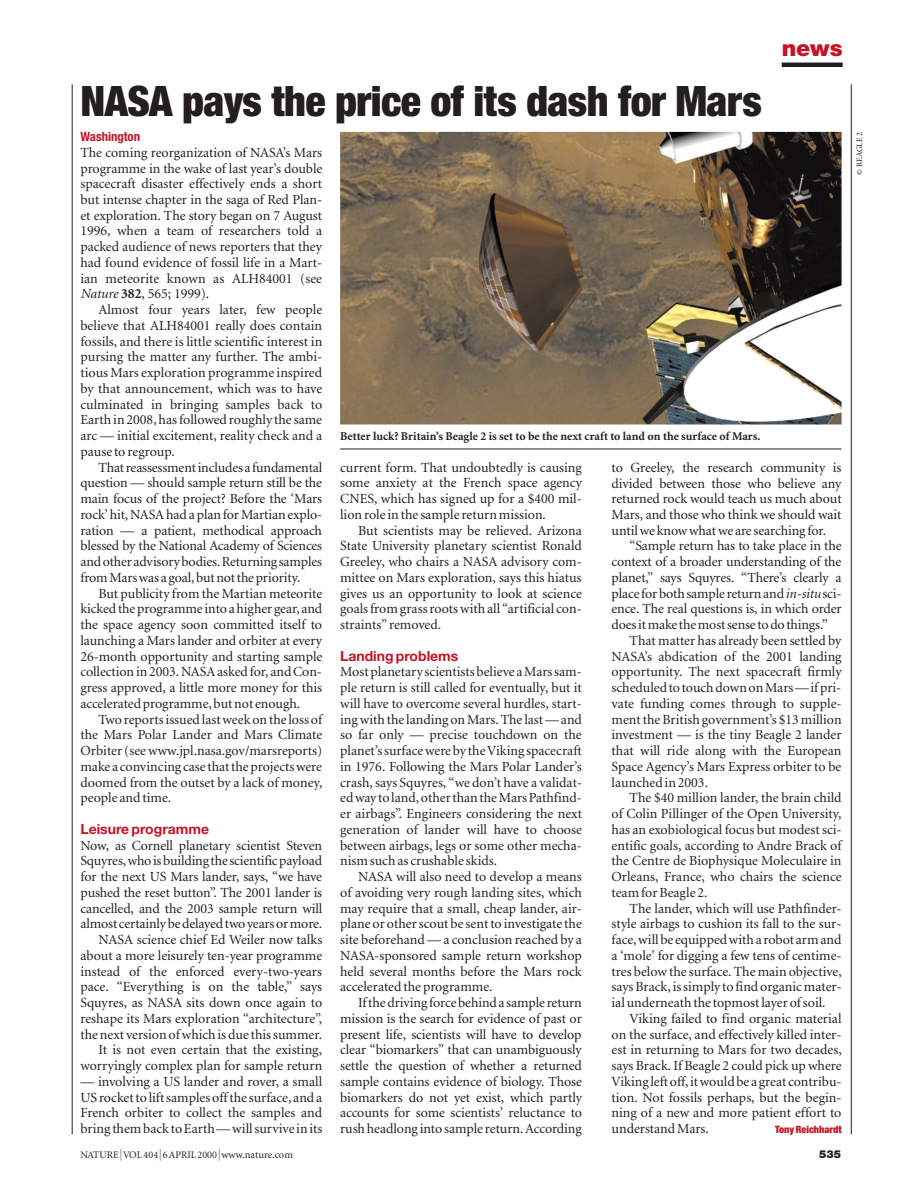
<style>
.page{position:relative;width:918px;height:1188px;background:#fff}
.page>*{position:absolute;margin:0;border:0;box-sizing:border-box;transform-origin:0 0}
.t1{font:900 condensed 42px "Helvetica Neue";letter-spacing:-.015em;color:#231f20}
.t2{font:900 22.5px "Helvetica Neue";color:#c41324}
.t3{font:13.95px/15.8px "Minion";color:#231f20;text-align:justify}
.t4{font:700 13.95px "Helvetica Neue";color:#c41324}
.t5{font:700 condensed 12.75px "Helvetica Neue";color:#c41324}
.t6{font:700 12px "Minion";color:#231f20}
.t7{font:900 10.8px "Helvetica Neue";color:#231f20}
.t8{font:10.2px "Minion";color:#231f20}
.t9{font:900 condensed 10.2px "Helvetica Neue";color:#c41324}
.t10{font:8.25px "Minion";color:#231f20}
.s1{font-style:italic}
.s2{font-weight:700}
.s3{font-family:"Unica SB";font-weight:300;font-size:12px}
.s4{font-size:10.5px}
</style>
<div class="page">
<hr style="left:782px;top:63px;width:61px;height:4px;background:#231f20">
<hr style="left:72px;top:84px;width:1px;height:1050px;background:#231f20">
<hr style="left:851px;top:84px;width:1px;height:1050px;background:#231f20">
<hr style="left:340px;top:449px;width:502px;height:1px;background:#231f20">
<img style="left:340px;top:132px;width:502px;height:292px">
<h1 class="t1" style="left:80px;top:86px;width:683px">NASA pays the price of its dash for Mars</h1>
<h2 class="t2" style="left:782px;top:40px;width:62px">news</h2>
<p class="t5" style="left:80px;top:132px;width:61px">Washington</p>
<p class="t3" style="left:80px;top:146px;width:243px">The coming reorganization of NASA’s Mars programme in the wake of last year’s double spacecraft disaster effectively ends a short but intense chapter in the saga of Red Plan&shy;et exploration. The story began on 7 August 1996, when a team of researchers told a packed audience of news reporters that they had found evidence of fossil life in a Mart&shy;ian meteorite known as ALH84001 (see <span class="s1">Nature</span> <span class="s2">382</span>, 565; 1999).</p>
<p class="t3" style="left:80px;top:303px;width:243px;text-indent:18px">Almost four years later, few people believe that ALH84001 really does contain fossils, and there is little scientific interest in pursing the matter any further. The ambi&shy;tious Mars exploration programme inspired by that announcement, which was to have culminated in bringing samples back to Earth in 2008, has followed roughly the same arc — initial excitement, reality check and a pause to regroup.</p>
<p class="t3" style="left:80px;top:461px;width:243px;text-indent:18px">That reassessment includes a fundamental question — should sample return still be the main focus of the project? Before the ‘Mars rock’ hit, NASA had a plan for Martian explo&shy;ration — a patient, methodical approach blessed by the National Academy of Sciences and other advisory bodies. Returning samples from Mars was a goal, but not the priority.</p>
<p class="t3" style="left:80px;top:587px;width:243px;text-indent:18px">But publicity from the Martian meteorite kicked the programme into a higher gear, and the space agency soon committed itself to launching a Mars lander and orbiter at every 26-month opportunity and starting sample collection in 2003. NASA asked for, and Con&shy;gress approved, a little more money for this accelerated programme, but not enough.</p>
<p class="t3" style="left:80px;top:713px;width:243px;text-indent:18px">Two reports issued last week on the loss of the Mars Polar Lander and Mars Climate Orbiter (see www.jpl.nasa.gov/marsreports) make a convincing case that the projects were doomed from the outset by a lack of money, people and time.</p>
<p class="t4" style="left:80px;top:824px;width:130px">Leisure programme</p>
<p class="t3" style="left:80px;top:839px;width:243px;text-align:right">Now, as Cornell planetary scientist Steven Squyres, who is building the scientific payload for the next US Mars lander, says, “we have pushed the reset button”. The 2001 lander is cancelled, and the 2003 sample return will almost certainly be delayed two years or more.<br>NASA science chief Ed Weiler now talks about a more leisurely ten-year programme instead of the enforced every-two-years pace. “Everything is on the table,” says Squyres, as NASA sits down once again to reshape its Mars exploration “architecture”, the next version of which is due this summer.<br>It is not even certain that the existing, worryingly complex plan for sample return</p>
<p class="t3" style="left:80px;top:1075px;width:243px">— involving a US lander and rover, a small US rocket to lift samples off the surface, and a French orbiter to collect the samples and bring them back to Earth — will survive in its</p>
<p class="t6" style="left:340px;top:432px;width:422px">Better luck? Britain’s Beagle 2 is set to be the next craft to land on the surface of Mars.</p>
<p class="t3" style="left:340px;top:461px;width:243px">current form. That undoubtedly is causing some anxiety at the French space agency CNES, which has signed up for a $400 mil&shy;lion role in the sample return mission.</p>
<p class="t3" style="left:340px;top:524px;width:243px;text-indent:18px">But scientists may be relieved. Arizona State University planetary scientist Ronald Greeley, who chairs a NASA advisory com&shy;mittee on Mars exploration, says this hiatus gives us an opportunity to look at science goals from grass roots with all “artificial con&shy;straints” removed.</p>
<p class="t4" style="left:340px;top:651px;width:120px">Landing problems</p>
<p class="t3" style="left:340px;top:665px;width:243px">Most planetary scientists believe a Mars sam&shy;ple return is still called for eventually, but it will have to overcome several hurdles, start&shy;ing with the landing on Mars. The last — and so far only — precise touchdown on the planet’s surface were by the Viking spacecraft in 1976. Following the Mars Polar Lander’s crash, says Squyres, “we don’t have a validat&shy;ed way to land, other than the Mars Pathfind&shy;er airbags”. Engineers considering the next generation of lander will have to choose between airbags, legs or some other mecha&shy;nism such as crushable skids.</p>
<p class="t3" style="left:340px;top:870px;width:243px;text-indent:18px">NASA will also need to develop a means of avoiding very rough landing sites, which may require that a small, cheap lander, air&shy;plane or other scout be sent to investigate the site beforehand — a conclusion reached by a NASA-sponsored sample return workshop held several months before the Mars rock accelerated the programme.</p>
<p class="t3" style="left:340px;top:996px;width:243px;text-indent:18px">If the driving force behind a sample return mission is the search for evidence of past or present life, scientists will have to develop clear “biomarkers” that can unambiguously settle the question of whether a returned sample contains evidence of biology. Those biomarkers do not yet exist, which partly accounts for some scientists’ reluctance to rush headlong into sample return. According</p>
<p class="t3" style="left:612px;top:461px;width:232px">to Greeley, the research community is divided between those who believe any returned rock would teach us much about Mars, and those who think we should wait until we know what we are searching for.</p>
<p class="t3" style="left:630px;top:539px;width:213px">“Sample return has to take place in the</p>
<p class="t3" style="left:612px;top:555px;width:231px">context of a broader understanding of the</p>
<p class="t3" style="left:612px;top:571px;width:232px">planet,” says Squyres. “There’s clearly a</p>
<p class="t3" style="left:612px;top:587px;width:231px">place for both sample return and <span class="s1">in-situ</span>sci-</p>
<p class="t3" style="left:612px;top:602px;width:232px">ence. The real questions is, in which order</p>
<p class="t3" style="left:612px;top:618px;width:218px">does it make the most sense to do things.”</p>
<p class="t3" style="left:630px;top:634px;width:213px">That matter has already been settled by</p>
<p class="t3" style="left:612px;top:650px;width:232px">NASA’s abdication of the 2001 landing</p>
<p class="t3" style="left:612px;top:665px;width:232px">opportunity. The next spacecraft firmly</p>
<p class="t3" style="left:612px;top:681px;width:231px">scheduled to touch down on Mars — if pri-</p>
<p class="t3" style="left:612px;top:697px;width:232px">vate funding comes through to supple-</p>
<p class="t3" style="left:612px;top:713px;width:232px">ment the British government’s $13 million</p>
<p class="t3" style="left:612px;top:728px;width:232px">investment — is the tiny Beagle 2 lander</p>
<p class="t3" style="left:612px;top:744px;width:231px">that will ride along with the European</p>
<p class="t3" style="left:612px;top:760px;width:231px">Space Agency’s Mars Express orbiter to be</p>
<p class="t3" style="left:612px;top:776px;width:98px">launched in 2003.</p>
<p class="t3" style="left:630px;top:791px;width:214px">The $40 million lander, the brain child</p>
<p class="t3" style="left:612px;top:807px;width:232px">of Colin Pillinger of the Open University,</p>
<p class="t3" style="left:612px;top:823px;width:232px">has an exobiological focus but modest sci-</p>
<p class="t3" style="left:612px;top:839px;width:232px">entific goals, according to Andre Brack of</p>
<p class="t3" style="left:612px;top:854px;width:231px">the Centre de Biophysique Moleculaire in</p>
<p class="t3" style="left:612px;top:870px;width:231px">Orleans, France, who chairs the science</p>
<p class="t3" style="left:612px;top:886px;width:97px">team for Beagle 2.</p>
<p class="t3" style="left:630px;top:902px;width:213px">The lander, which will use Pathfinder-</p>
<p class="t3" style="left:612px;top:917px;width:231px">style airbags to cushion its fall to the sur-</p>
<p class="t3" style="left:612px;top:933px;width:231px">face, will be equipped with a robot arm and</p>
<p class="t3" style="left:612px;top:949px;width:232px">a ‘mole’ for digging a few tens of centime-</p>
<p class="t3" style="left:612px;top:965px;width:232px">tres below the surface. The main objective,</p>
<p class="t3" style="left:612px;top:980px;width:232px">says Brack, is simply to find organic mater-</p>
<p class="t3" style="left:612px;top:996px;width:216px">ial underneath the topmost layer of soil.</p>
<p class="t3" style="left:630px;top:1012px;width:213px">Viking failed to find organic material</p>
<p class="t3" style="left:612px;top:1028px;width:231px">on the surface, and effectively killed inter-</p>
<p class="t3" style="left:612px;top:1043px;width:232px">est in returning to Mars for two decades,</p>
<p class="t3" style="left:612px;top:1059px;width:232px">says Brack. If Beagle 2 could pick up where</p>
<p class="t3" style="left:612px;top:1075px;width:232px">Viking left off, it would be a great contribu-</p>
<p class="t3" style="left:612px;top:1091px;width:232px">tion. Not fossils perhaps, but the begin-</p>
<p class="t3" style="left:612px;top:1106px;width:231px">ning of a new and more patient effort to</p>
<p class="t3" style="left:612px;top:1122px;width:99px">understand Mars.</p>
<p class="t9" style="left:775px;top:1126px;width:68px">Tony Reichhardt</p>
<p class="t8" style="left:80px;top:1151px;width:214px">NATURE<span class="s3">|</span> VOL 404 <span class="s3">|</span> 6 APRIL 2000 <span class="s3">|</span> <span class="s4">www.nature.com</span></p>
<p class="t7" style="left:819px;top:1150px;width:23px">535</p>
<p class="t10" style="left:856px;top:175px;width:44px;rotate:-90deg">© BEAGLE 2</p>
</div>
